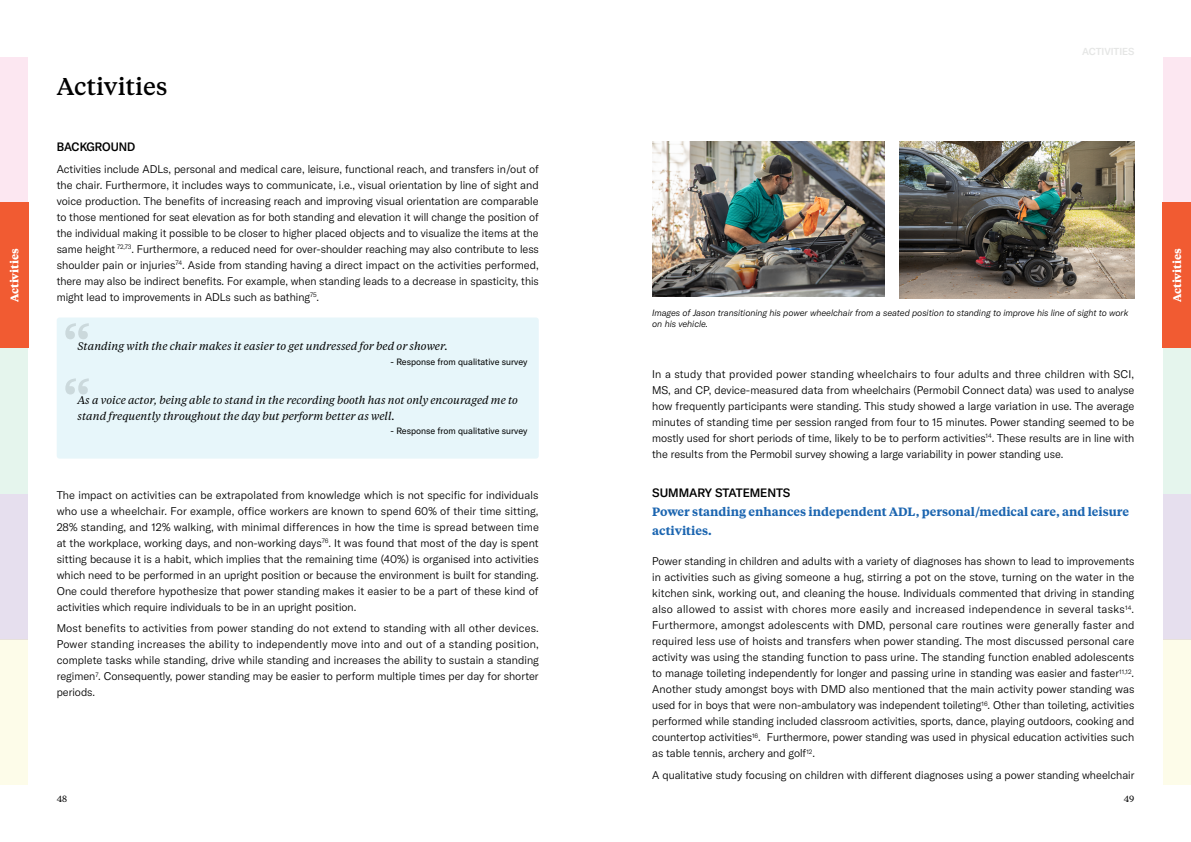
<style>
.page{position:relative;width:1191px;height:842px;background:#fff}
.page>*{position:absolute;margin:0;border:0;box-sizing:border-box;transform-origin:0 0}
.t1{font:500 60px "Tiempos Text";color:#000101}
.t2{font:500 24px "Tiempos Text";color:#000}
.t3{font:600 12px/19.2px "Tiempos Text";color:#1b65b0}
.t4{font:500 12px "GT America";color:#000101}
.t5{font:500 12px "GT America";color:#000;scale:.95 1}
.t6{font:300 11px/16px "GT America";letter-spacing:.005em;color:#000}
.t7{font:italic 11px "Tiempos Text";color:#000101}
.t8{font:700 11px "Tiempos Text";color:#fff}
.t9{font:500 10px "GT America";color:#e5e6e5}
.t10{font:italic 300 9px/11px "GT America";color:#000}
.t11{font:9px "GT America";color:#000101}
.t12{font:9px "Tiempos Text";color:#000}
</style>
<div class="page">
<div style="left:0;top:57px;width:28px;height:145px;background:#fce7f1"></div>
<div style="left:1162px;top:57px;width:29px;height:145px;background:#fce7f1"></div>
<div style="left:0;top:348px;width:28px;height:146px;background:#e5f5ed"></div>
<div style="left:1162px;top:348px;width:29px;height:146px;background:#e5f5ed"></div>
<div style="left:0;top:494px;width:28px;height:145px;background:#e6dfee"></div>
<div style="left:1162px;top:494px;width:29px;height:145px;background:#e6dfee"></div>
<div style="left:0;top:639px;width:28px;height:146px;background:#fdfce9"></div>
<div style="left:1162px;top:639px;width:29px;height:146px;background:#fdfce9"></div>
<div style="left:57px;top:317px;width:482px;height:142px;background:#e7f6fa;border-radius:3px"></div>
<div style="left:0;top:202px;width:28px;height:146px;background:#f15b32"></div>
<img style="left:899px;top:142px;width:235px;height:156px">
<img style="left:652px;top:142px;width:232px;height:154px">
<div style="left:1162px;top:202px;width:29px;height:146px;background:#f15b32"></div>
<p class="t8" style="left:7px;top:302px;width:56px;rotate:-90deg">Activities</p>
<h2 class="t2" style="left:57px;top:70px;width:112px">Activities</h2>
<p class="t5" style="left:57px;top:140px;width:84px">BACKGROUND</p>
<p class="t6" style="left:57px;top:161px;width:484px;text-align:justify">Activities include ADLs, personal and medical care, leisure, functional reach, and transfers in/out of the chair. Furthermore, it includes ways to communicate, i.e., visual orientation by line of sight and voice production. The benefits of increasing reach and improving visual orientation are comparable to those mentioned for seat elevation as for both standing and elevation it will change the position of the individual making it possible to be closer to higher placed objects and to visualize the items at the same height <sup>72,73</sup>. Furthermore, a reduced need for over-shoulder reaching may also contribute to less shoulder pain or injuries<sup>74</sup>. Aside from standing having a direct impact on the activities performed, there may also be indirect benefits. For example, when standing leads to a decrease in spasticity, this might lead to improvements in ADLs such as bathing<sup>75</sup>.</p>
<h1 class="t1" style="left:62px;top:307px;width:31px">“</h1>
<p class="t7" style="left:77px;top:339px;width:372px">Standing with the chair makes it easier to get undressed for bed or shower.</p>
<p class="t11" style="left:390px;top:357px;width:138px">- Response from qualitative survey</p>
<p class="t7" style="left:77px;top:392px;width:442px">As a voice actor, being able to stand in the recording booth has not only encouraged me to</p>
<h1 class="t1" style="left:62px;top:362px;width:31px">“</h1>
<p class="t7" style="left:77px;top:408px;width:319px">stand frequently throughout the day but perform better as well.</p>
<p class="t11" style="left:390px;top:425px;width:138px">- Response from qualitative survey</p>
<p class="t6" style="left:57px;top:487px;width:484px">The impact on activities can be extrapolated from knowledge which is not specific for individuals who use a wheelchair. For example, office workers are known to spend 60% of their time sitting, 28% standing, and 12% walking, with minimal differences in how the time is spread between time at the workplace, working days, and non-working days<sup>76</sup>. It was found that most of the day is spent sitting because it is a habit, which implies that the remaining time (40%) is organised into activities which need to be performed in an upright position or because the environment is built for standing.<br>One could therefore hypothesize that power standing makes it easier to be a part of these kind of activities which require individuals to be in an upright position.</p>
<p class="t6" style="left:57px;top:620px;width:484px">Most benefits to activities from power standing do not extend to standing with all other devices.<br>Power standing increases the ability to independently move into and out of a standing position, complete tasks while standing, drive while standing and increases the ability to sustain a standing regimen<sup>7</sup>. Consequently, power standing may be easier to perform multiple times per day for shorter periods.</p>
<p class="t9" style="left:1082px;top:45px;width:53px">ACTIVITIES</p>
<p class="t10" style="left:652px;top:307px;width:477px">Images of Jason transitioning his power wheelchair from a seated position to standing to improve his line of sight to work on his vehicle.</p>
<p class="t6" style="left:652px;top:366px;width:484px;text-align:justify">In a study that provided power standing wheelchairs to four adults and three children with SCI, MS, and CP, device-measured data from wheelchairs (Permobil Connect data) was used to analyse how frequently participants were standing. This study showed a large variation in use. The average minutes of standing time per session ranged from four to 15 minutes. Power standing seemed to be mostly used for short periods of time, likely to be to perform activities<sup>14</sup>. These results are in line with the results from the Permobil survey showing a large variability in power standing use.</p>
<p class="t4" style="left:652px;top:485px;width:140px">SUMMARY STATEMENTS</p>
<p class="t3" style="left:652px;top:501px;width:478px">Power standing enhances independent ADL, personal/medical care, and leisure activities.</p>
<p class="t6" style="left:652px;top:553px;width:484px">Power standing in children and adults with a variety of diagnoses has shown to lead to improvements in activities such as giving someone a hug, stirring a pot on the stove, turning on the water in the kitchen sink, working out, and cleaning the house. Individuals commented that driving in standing also allowed to assist with chores more easily and increased independence in several tasks<sup>14</sup>.<br>Furthermore, amongst adolescents with DMD, personal care routines were generally faster and required less use of hoists and transfers when power standing. The most discussed personal care activity was using the standing function to pass urine. The standing function enabled adolescents to manage toileting independently for longer and passing urine in standing was easier and faster<sup>11,12</sup>.<br>Another study amongst boys with DMD also mentioned that the main activity power standing was used for in boys that were non-ambulatory was independent toileting<sup>16</sup>. Other than toileting, activities performed while standing included classroom activities, sports, dance, playing outdoors, cooking and countertop activities<sup>16</sup>. Furthermore, power standing was used in physical education activities such as table tennis, archery and golf<sup>12</sup>.</p>
<p class="t6" style="left:652px;top:767px;width:484px">A qualitative study focusing on children with different diagnoses using a power standing wheelchair</p>
<p class="t12" style="left:57px;top:793px;width:12px">48</p>
<p class="t12" style="left:1123px;top:793px;width:12px">49</p>
<p class="t8" style="left:1169px;top:302px;width:56px;rotate:-90deg">Activities</p>
</div>
